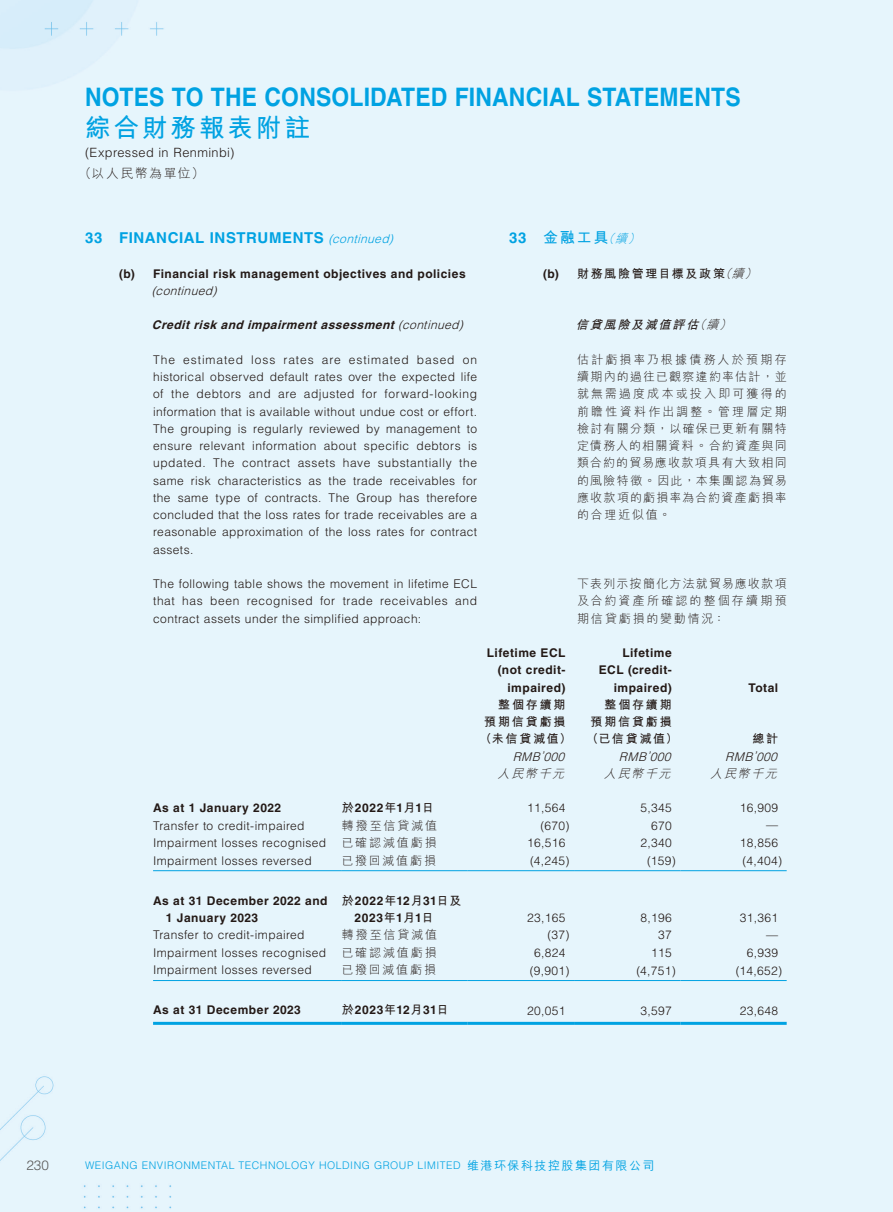
<style>
.page{position:relative;width:893px;height:1212px;background:#e6f5fc}
.page>*{position:absolute;margin:0;border:0;box-sizing:border-box;transform-origin:0 0}
.t1{font:700 25.5px "Helvetica LT Std";letter-spacing:.005em;color:#00a2e2;scale:.9 1}
.t2{font:700 25.5px "M Hei HK";letter-spacing:.12em;color:#00a2e2}
.t3{font:700 15px "Helvetica LT Std";letter-spacing:.04em;color:#00a2e2}
.t4{font:700 15px "M Hei HK";color:#00a2e2}
.t5{font:300 13.5px "Helvetica LT Std";color:#595857}
.t6{font:300 12.75px "Helvetica LT Std";letter-spacing:.03em;color:#231916}
.t7{font:300 12.75px "M Hei HK";letter-spacing:.14em;color:#231916}
.t8{font:300 12px/17.2px "Helvetica LT Std";letter-spacing:.03em;color:#231916;text-align:justify}
.t9{font:700 12px/17.2px "Helvetica LT Std";letter-spacing:.04em;color:#231916;text-align:right}
.t10{font:300 12px/17.2px "M Hei HK";letter-spacing:.135em;color:#231916;text-align:justify}
.t11{font:700 12px "M Hei HK";letter-spacing:.15em;color:#231916}
.t12{font:italic 700 12px "Helvetica LT Std";color:#231916}
.t13{font:italic 300 12px "Helvetica LT Std";color:#231916}
.t14{font:italic 300 12px "M Hei HK";color:#231916}
.t15{font:300 12px "M Hei HK";letter-spacing:.16em;color:#231916}
.t16{font:300 12px "M Hei HK";letter-spacing:.165em;color:#231916}
.t17{font:italic 700 12px "M Hei HK";color:#231916}
.t18{font:300 10.5px "Helvetica LT Std";letter-spacing:.05em;color:#00a2e2}
.s1{font-weight:300;font-style:italic;font-size:12px}
.s2{font-weight:300}
.s3{font-family:"Helvetica LT Std"}
.s4{font-weight:300;font-style:italic}
.s5{font-family:"M Hei HK"}
.s6{font-family:"M Hei HKS";font-weight:500;font-size:12px}
</style>
<div class="page">
<hr style="left:153px;top:870px;width:189px;height:1px;background:#00a2e2">
<hr style="left:342px;top:870px;width:126px;height:1px;background:#00a2e2">
<hr style="left:468px;top:870px;width:106px;height:1px;background:#00a2e2">
<hr style="left:574px;top:870px;width:106px;height:1px;background:#00a2e2">
<hr style="left:680px;top:870px;width:107px;height:1px;background:#00a2e2">
<hr style="left:153px;top:980px;width:189px;height:1px;background:#00a2e2">
<hr style="left:342px;top:980px;width:126px;height:1px;background:#00a2e2">
<hr style="left:468px;top:980px;width:106px;height:1px;background:#00a2e2">
<hr style="left:574px;top:980px;width:106px;height:1px;background:#00a2e2">
<hr style="left:680px;top:980px;width:107px;height:1px;background:#00a2e2">
<hr style="left:153px;top:1022px;width:189px;height:3px;background:#00a2e2">
<hr style="left:342px;top:1022px;width:126px;height:3px;background:#00a2e2">
<hr style="left:468px;top:1022px;width:106px;height:3px;background:#00a2e2">
<hr style="left:574px;top:1022px;width:106px;height:3px;background:#00a2e2">
<hr style="left:680px;top:1022px;width:107px;height:3px;background:#00a2e2">
<h1 class="t1" style="left:85px;top:81px;width:730px">NOTES TO THE CONSOLIDATED FINANCIAL STATEMENTS</h1>
<h1 class="t2" style="left:85px;top:109px;width:227px">綜合財務報表附註</h1>
<p class="t6" style="left:85px;top:145px;width:151px">(Expressed in Renminbi)</p>
<p class="t7" style="left:79px;top:167px;width:127px">（以人民幣為單位）</p>
<p class="t3" style="left:85px;top:229px;width:313px">33 FINANCIAL INSTRUMENTS <span class="s1">(continued)</span></p>
<p class="t9" style="left:119px;top:264px;width:348px">(b) Financial risk management objectives and policies</p>
<p class="t13" style="left:152px;top:283px;width:70px">(continued)</p>
<p class="t12" style="left:152px;top:318px;width:316px">Creditrisk and impairmentassessment<span class="s2">(continued)</span></p>
<p class="t8" style="left:153px;top:351px;width:326px">The estimated loss rates are estimated based on historical observed default rates over the expected life of the debtors and are adjusted for forward-looking information that is available without undue cost or effort.<br>The grouping is regularly reviewed by management to ensure relevant information about specific debtors is updated. The contract assets have substantially the same risk characteristics as the trade receivables for the same type of contracts. The Group has therefore concluded that the loss rates for trade receivables are a reasonable approximation of the loss rates for contract assets.</p>
<p class="t8" style="left:153px;top:575px;width:326px">The following table shows the movement in lifetime ECL that has been recognised for trade receivables and contract assets under the simplified approach:</p>
<p class="t4" style="left:509px;top:227px;width:136px"><span class="s3">33</span> 金融工具<span class="s1">（續）</span></p>
<p class="t11" style="left:543px;top:264px;width:218px"><span class="s3">(b)</span> 財務風險管理目標及政策<span class="s4">（續）</span></p>
<p class="t17" style="left:576px;top:316px;width:160px">信貸風險及減值評估<span class="s2">（續）</span></p>
<p class="t10" style="left:577px;top:351px;width:211px">估計虧損率乃根據債務人於預期存續期內的過往已觀察違約率估計，並就無需過度成本或投入即可獲得的前瞻性資料作出調整。管理層定期檢討有關分類，以確保已更新有關特定債務人的相關資料。合約資產與同類合約的貿易應收款項具有大致相同的風險特徵。因此，本集團認為貿易應收款項的虧損率為合約資產虧損率的合理近似值。</p>
<p class="t10" style="left:577px;top:575px;width:211px">下表列示按簡化方法就貿易應收款項及合約資產所確認的整個存續期預期信貸虧損的變動情況：</p>
<p class="t9" style="left:487px;top:644px;width:80px">Lifetime ECL (not credit&shy;impaired)</p>
<p class="t9" style="left:599px;top:644px;width:75px">Lifetime<br>ECL (credit&shy;impaired)</p>
<p class="t9" style="left:748px;top:678px;width:31px">Total</p>
<p class="t11" style="left:498px;top:696px;width:69px">整個存續期</p>
<p class="t11" style="left:484px;top:713px;width:83px">預期信貸虧損</p>
<p class="t11" style="left:480px;top:730px;width:93px">（未信貸減值）</p>
<p class="t11" style="left:605px;top:696px;width:69px">整個存續期</p>
<p class="t11" style="left:590px;top:713px;width:83px">預期信貸虧損</p>
<p class="t11" style="left:586px;top:730px;width:93px">（已信貸減值）</p>
<p class="t11" style="left:753px;top:730px;width:27px">總計</p>
<p class="t13" style="left:513px;top:749px;width:57px">RMB’000</p>
<p class="t13" style="left:619px;top:749px;width:57px">RMB’000</p>
<p class="t13" style="left:725px;top:749px;width:57px">RMB’000</p>
<p class="t14" style="left:497px;top:767px;width:71px">人民幣千元</p>
<p class="t14" style="left:604px;top:767px;width:71px">人民幣千元</p>
<p class="t14" style="left:710px;top:767px;width:71px">人民幣千元</p>
<p class="t9" style="left:153px;top:799px;width:129px">As at 1 January 2022</p>
<p class="t9" style="left:342px;top:799px;width:93px"><span class="s5">於</span>2022<span class="s5">年</span>1<span class="s5">月</span>1<span class="s5">日</span></p>
<p class="t8" style="left:527px;top:799px;width:40px">11,564</p>
<p class="t8" style="left:640px;top:799px;width:33px">5,345</p>
<p class="t8" style="left:740px;top:799px;width:40px">16,909</p>
<p class="t8" style="left:153px;top:816px;width:153px">Transfer to credit-impaired</p>
<p class="t15" style="left:342px;top:819px;width:97px">轉撥至信貸減值</p>
<p class="t8" style="left:540px;top:816px;width:31px">(670)</p>
<p class="t8" style="left:651px;top:816px;width:22px">670</p>
<p class="t8" style="left:766px;top:816px;width:13px">—</p>
<p class="t8" style="left:153px;top:834px;width:175px">Impairment losses recognised</p>
<p class="t16" style="left:342px;top:836px;width:96px">已確認減值虧損</p>
<p class="t8" style="left:527px;top:834px;width:40px">16,516</p>
<p class="t8" style="left:640px;top:834px;width:33px">2,340</p>
<p class="t8" style="left:740px;top:834px;width:40px">18,856</p>
<p class="t8" style="left:153px;top:851px;width:160px">Impairment losses reversed</p>
<p class="t10" style="left:342px;top:851px;width:96px">已撥回減值虧損</p>
<p class="t8" style="left:530px;top:852px;width:41px">(4,245)</p>
<p class="t8" style="left:647px;top:852px;width:30px">(159)</p>
<p class="t8" style="left:743px;top:852px;width:41px">(4,404)</p>
<p class="t9" style="left:166px;top:891px;width:163px;text-align:left;text-indent:-13px">As at 31 December 2022 and<br>1 January 2023</p>
<p class="t9" style="left:355px;top:891px;width:108px;text-align:left;text-indent:-13px"><span class="s5">於</span>2022<span class="s5">年</span>12<span class="s5">月</span>31<span class="s5">日及<br></span>2023<span class="s5">年</span>1<span class="s5">月</span>1<span class="s5">日</span></p>
<p class="t8" style="left:527px;top:909px;width:40px">23,165</p>
<p class="t8" style="left:640px;top:909px;width:33px">8,196</p>
<p class="t8" style="left:740px;top:909px;width:40px">31,361</p>
<p class="t8" style="left:153px;top:926px;width:153px">Transfer to credit-impaired</p>
<p class="t15" style="left:342px;top:928px;width:97px">轉撥至信貸減值</p>
<p class="t8" style="left:547px;top:926px;width:24px">(37)</p>
<p class="t8" style="left:658px;top:926px;width:15px">37</p>
<p class="t8" style="left:766px;top:926px;width:13px">—</p>
<p class="t8" style="left:153px;top:944px;width:175px">Impairment losses recognised</p>
<p class="t16" style="left:342px;top:946px;width:96px">已確認減值虧損</p>
<p class="t8" style="left:534px;top:944px;width:33px">6,824</p>
<p class="t8" style="left:651px;top:944px;width:22px">115</p>
<p class="t8" style="left:747px;top:944px;width:33px">6,939</p>
<p class="t8" style="left:153px;top:961px;width:160px">Impairment losses reversed</p>
<p class="t10" style="left:342px;top:961px;width:96px">已撥回減值虧損</p>
<p class="t8" style="left:530px;top:962px;width:41px">(9,901)</p>
<p class="t8" style="left:636px;top:962px;width:41px">(4,751)</p>
<p class="t8" style="left:736px;top:962px;width:48px">(14,652)</p>
<p class="t9" style="left:153px;top:1001px;width:149px">As at 31 December 2023</p>
<p class="t9" style="left:342px;top:1001px;width:108px"><span class="s5">於</span>2023<span class="s5">年</span>12<span class="s5">月</span>31<span class="s5">日</span></p>
<p class="t8" style="left:527px;top:1002px;width:40px">20,051</p>
<p class="t8" style="left:640px;top:1002px;width:33px">3,597</p>
<p class="t8" style="left:740px;top:1002px;width:40px">23,648</p>
<p class="t5" style="left:26px;top:1156px;width:24px">230</p>
<p class="t18" style="left:85px;top:1158px;width:571px">WEIGANG ENVIRONMENTAL TECHNOLOGY HOLDING GROUP LIMITED <span class="s6">維港環保科技控股集團有限公司</span></p>
</div>
